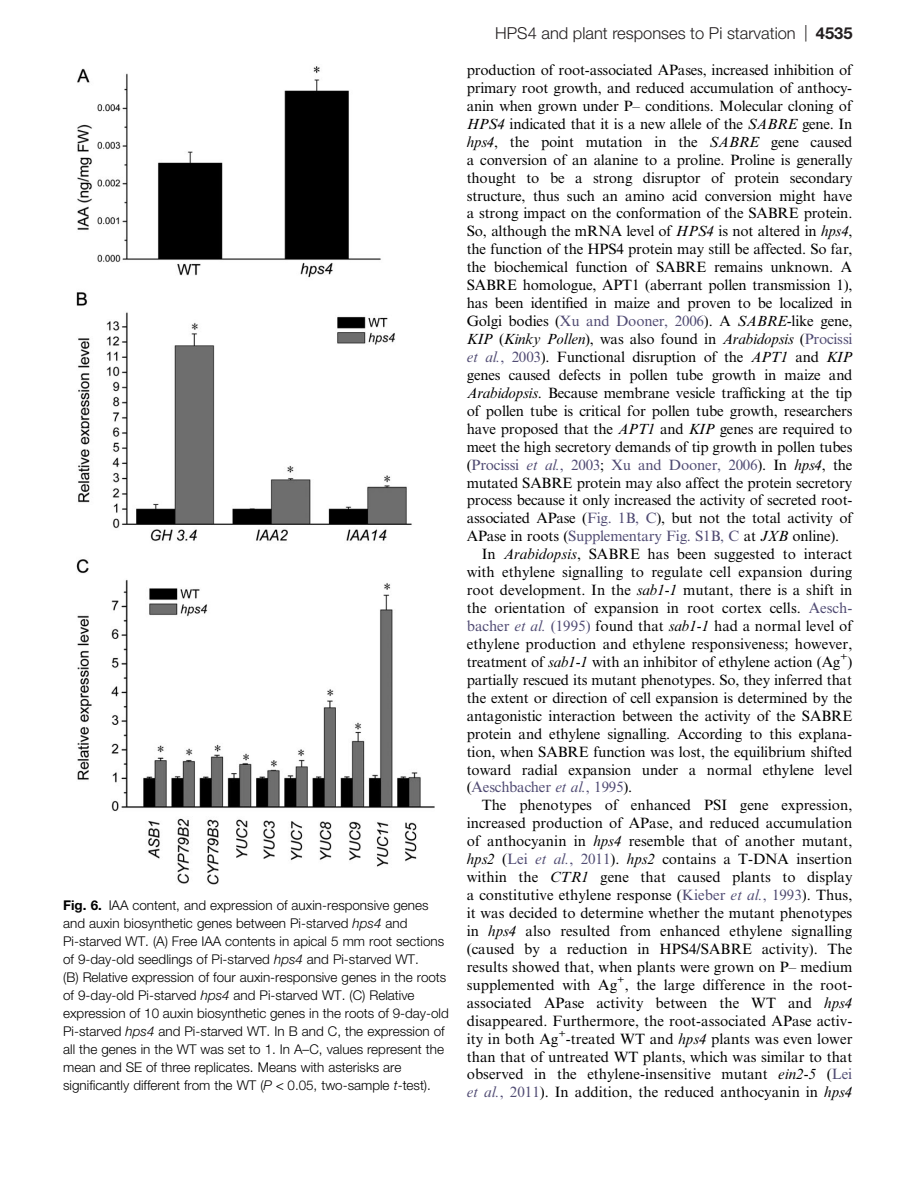
<style>
.page{position:relative;width:918px;height:1186px;background:#fff}
.page>*{position:absolute;margin:0;border:0;box-sizing:border-box;transform-origin:0 0}
.t1{font:16.5px "Adv Hel N L";color:#000}
.t2{font:300 16.5px "Helvetica Neue LT Std";color:#231f20}
.t3{font:15px "Adv PS497 E2";color:#000}
.t4{font:15px "Adv PS497 E2";letter-spacing:-.015em;color:#4f4a72}
.t5{font:15px "Adv PS497 E3";letter-spacing:-.015em;color:#000}
.t6{font:13.5px/18px "Adv Hel N L";color:#000}
.t7{font:9.9px "Adv PS497 E2";color:#000;scale:1.13 1}
.s1{font-family:"Adv PSA189"}
.s2{font-family:"Adv Hel N LI"}
.s3{font-family:"Adv P641 C"}
.s4{font-weight:700}
.s5{font-family:"Adv C3874"}
.s6{font-family:"Adv PS497 E3"}
.s7{color:#4f4a72}
.s8{font-family:"Adv PS497 E2"}
.s9{font-family:"Adv PS497 E2";color:#4f4a72}
.s10{font-family:"Adv PS497 E3";color:#4f4a72}
.s11{color:#000}
.s12{font-family:"Adv PS497 E3";color:#000}
.s13{font-size:15px}
</style>
<div class="page">
<img style="left:76px;top:66px;width:359px;height:819px">
<p class="t6" style="left:63px;top:897px;width:387px"><span class="s1">Fig. 6.</span> IAA content, and expression of auxin-responsive genes and auxin biosynthetic genes between Pi-starved <span class="s2">hps4</span> and Pi-starved WT. (A) Free IAA contents in apical 5 mm root sections of 9-day-old seedlings of Pi-starved <span class="s2">hps4</span> and Pi-starved WT.<br>(B) Relative expression of four auxin-responsive genes in the roots of 9-day-old Pi-starved <span class="s2">hps4</span> and Pi-starved WT. (C) Relative expression of 10 auxin biosynthetic genes in the roots of 9-day-old Pi-starved <span class="s2">hps4</span> and Pi-starved WT. In B and C, the expression of all the genes in the WT was set to 1. In A–C, values represent the mean and SE of three replicates. Means with asterisks are significantly different from the WT (<span class="s2">P</span> <span class="s3">&lt;</span> 0.05, two-sample <span class="s2">t</span>-test).</p>
<p class="t2" style="left:495px;top:23px;width:359px">HPS4 and plant responses to Pi starvation | <span class="s4">4535</span></p>
<p class="t1" style="left:477px;top:26px;width:377px">HPS4 and plant responses to Pi starvation <span class="s5">|</span> <span class="s1">9 of 12</span></p>
<p class="t3" style="left:467px;top:64px;width:387px">production of root-associated APases, increased inhibition of</p>
<p class="t3" style="left:467px;top:82px;width:387px">primary root growth, and reduced accumulation of anthocy-</p>
<p class="t3" style="left:467px;top:100px;width:387px">anin when grown under P– conditions. Molecular cloning of</p>
<p class="t3" style="left:467px;top:118px;width:387px"><span class="s6">HPS4</span> indicated that it is a new allele of the <span class="s6">SABRE</span> gene. In</p>
<p class="t3" style="left:467px;top:136px;width:387px"><span class="s6">hps4</span>, the point mutation in the <span class="s6">SABRE</span> gene caused</p>
<p class="t3" style="left:467px;top:154px;width:387px">a conversion of an alanine to a proline. Proline is generally</p>
<p class="t3" style="left:467px;top:172px;width:387px">thought to be a strong disruptor of protein secondary</p>
<p class="t3" style="left:467px;top:190px;width:387px">structure, thus such an amino acid conversion might have</p>
<p class="t3" style="left:467px;top:208px;width:387px">a strong impact on the conformation of the SABRE protein.</p>
<p class="t3" style="left:467px;top:226px;width:387px">So, although the mRNA level of <span class="s6">HPS4</span> is not altered in <span class="s6">hps4</span>,</p>
<p class="t3" style="left:467px;top:243px;width:387px">the function of the HPS4 protein may still be affected. So far,</p>
<p class="t3" style="left:467px;top:261px;width:387px">the biochemical function of SABRE remains unknown. A</p>
<p class="t3" style="left:467px;top:279px;width:387px">SABRE homologue, APT1 (aberrant pollen transmission 1),</p>
<p class="t3" style="left:467px;top:297px;width:387px">has been identified in maize and proven to be localized in</p>
<p class="t3" style="left:467px;top:315px;width:387px">Golgi bodies (<span class="s7">Xu and Dooner, 2006</span>). A <span class="s6">SABRE</span>-like gene,</p>
<p class="t5" style="left:467px;top:333px;width:387px">KIP <span class="s8">(</span>Kinky Pollen<span class="s8">), was also found in</span> Arabidopsis <span class="s8">(</span><span class="s9">Procissi</span></p>
<p class="t3" style="left:467px;top:351px;width:387px"><span class="s10">et al.</span><span class="s7">, 2003</span>). Functional disruption of the <span class="s6">APT1</span> and <span class="s6">KIP</span></p>
<p class="t3" style="left:467px;top:369px;width:387px">genes caused defects in pollen tube growth in maize and</p>
<p class="t3" style="left:467px;top:387px;width:387px"><span class="s6">Arabidopsis</span>. Because membrane vesicle trafficking at the tip</p>
<p class="t3" style="left:467px;top:405px;width:387px">of pollen tube is critical for pollen tube growth, researchers</p>
<p class="t3" style="left:467px;top:423px;width:387px">have proposed that the <span class="s6">APT1</span> and <span class="s6">KIP</span> genes are required to</p>
<p class="t3" style="left:467px;top:441px;width:387px">meet the high secretory demands of tip growth in pollen tubes</p>
<p class="t4" style="left:467px;top:459px;width:387px"><span class="s11">(</span>Procissi <span class="s6">et al.</span>, 2003<span class="s11">;</span> Xu and Dooner, 2006<span class="s11">). In</span> <span class="s12">hps4</span><span class="s11">, the</span></p>
<p class="t3" style="left:467px;top:477px;width:387px">mutated SABRE protein may also affect the protein secretory</p>
<p class="t3" style="left:467px;top:495px;width:387px">process because it only increased the activity of secreted root-</p>
<p class="t3" style="left:467px;top:513px;width:387px">associated APase (<span class="s7">Fig. 1B, C</span>), but not the total activity of</p>
<p class="t3" style="left:467px;top:530px;width:374px">APase in roots (<span class="s7">Supplementary Fig. S1B, C</span> at <span class="s6">JXB</span> online).</p>
<p class="t3" style="left:482px;top:548px;width:372px">In <span class="s6">Arabidopsis</span>, SABRE has been suggested to interact</p>
<p class="t3" style="left:467px;top:566px;width:387px">with ethylene signalling to regulate cell expansion during</p>
<p class="t3" style="left:467px;top:584px;width:387px">root development. In the <span class="s6">sab1-1</span> mutant, there is a shift in</p>
<p class="t3" style="left:467px;top:602px;width:387px">the orientation of expansion in root cortex cells. <span class="s7">Aesch-</span></p>
<p class="t3" style="left:467px;top:620px;width:387px"><span class="s7">bacher</span> <span class="s10">et al.</span> <span class="s7">(1995)</span> found that <span class="s6">sab1-1</span> had a normal level of</p>
<p class="t3" style="left:467px;top:638px;width:387px">ethylene production and ethylene responsiveness; however,</p>
<p class="t3" style="left:467px;top:656px;width:375px">treatment of <span class="s6">sab1-1</span> with an inhibitor of ethylene action (Ag</p>
<p class="t7" style="left:840px;top:653px;width:12px">+<span class="s13">)</span></p>
<p class="t3" style="left:467px;top:674px;width:387px">partially rescued its mutant phenotypes. So, they inferred that</p>
<p class="t3" style="left:467px;top:692px;width:387px">the extent or direction of cell expansion is determined by the</p>
<p class="t3" style="left:467px;top:710px;width:387px">antagonistic interaction between the activity of the SABRE</p>
<p class="t3" style="left:467px;top:728px;width:387px">protein and ethylene signalling. According to this explana-</p>
<p class="t3" style="left:467px;top:746px;width:387px">tion, when SABRE function was lost, the equilibrium shifted</p>
<p class="t3" style="left:467px;top:764px;width:387px">toward radial expansion under a normal ethylene level</p>
<p class="t4" style="left:467px;top:781px;width:167px"><span class="s11">(</span>Aeschbacher <span class="s6">et al.</span>, 1995<span class="s11">).</span></p>
<p class="t3" style="left:482px;top:799px;width:372px">The phenotypes of enhanced PSI gene expression,</p>
<p class="t3" style="left:467px;top:817px;width:387px">increased production of APase, and reduced accumulation</p>
<p class="t3" style="left:467px;top:835px;width:387px">of anthocyanin in <span class="s6">hps4</span> resemble that of another mutant,</p>
<p class="t3" style="left:467px;top:853px;width:387px"><span class="s6">hps2</span> (<span class="s7">Lei</span> <span class="s10">et al.</span><span class="s7">, 2011</span>). <span class="s6">hps2</span> contains a T-DNA insertion</p>
<p class="t3" style="left:467px;top:871px;width:387px">within the <span class="s6">CTR1</span> gene that caused plants to display</p>
<p class="t3" style="left:467px;top:889px;width:387px">a constitutive ethylene response (<span class="s7">Kieber</span> <span class="s10">et al.</span><span class="s7">, 1993</span>). Thus,</p>
<p class="t3" style="left:467px;top:907px;width:387px">it was decided to determine whether the mutant phenotypes</p>
<p class="t3" style="left:467px;top:925px;width:387px">in <span class="s6">hps4</span> also resulted from enhanced ethylene signalling</p>
<p class="t3" style="left:467px;top:943px;width:387px">(caused by a reduction in HPS4/SABRE activity). The</p>
<p class="t3" style="left:467px;top:961px;width:387px">results showed that, when plants were grown on P– medium</p>
<p class="t3" style="left:467px;top:979px;width:387px">supplemented with Ag<sup>+</sup>, the large difference in the root-</p>
<p class="t3" style="left:467px;top:997px;width:387px">associated APase activity between the WT and <span class="s6">hps4</span></p>
<p class="t3" style="left:467px;top:1015px;width:387px">disappeared. Furthermore, the root-associated APase activ-</p>
<p class="t3" style="left:467px;top:1033px;width:387px">ity in both Ag<sup>+</sup>-treated WT and <span class="s6">hps4</span> plants was even lower</p>
<p class="t3" style="left:467px;top:1050px;width:387px">than that of untreated WT plants, which was similar to that</p>
<p class="t3" style="left:467px;top:1068px;width:387px">observed in the ethylene-insensitive mutant <span class="s6">ein2-5</span> (<span class="s7">Lei</span></p>
<p class="t3" style="left:467px;top:1086px;width:387px"><span class="s10">et al.</span><span class="s7">, 2011</span>). In addition, the reduced anthocyanin in <span class="s6">hps4</span></p>
</div>
